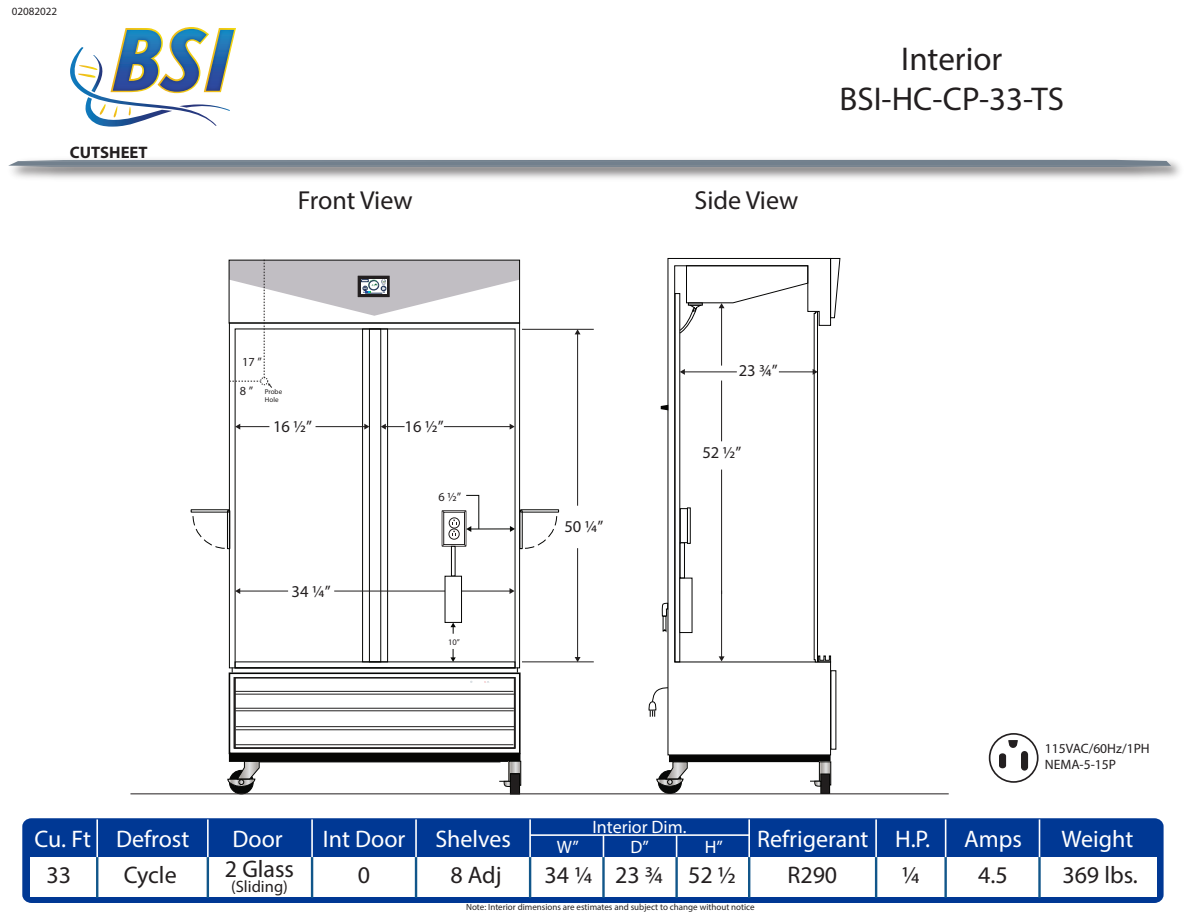
<style>
.page{position:relative;width:1188px;height:918px;background:#fff}
.page>*{position:absolute;margin:0;border:0;box-sizing:border-box;transform-origin:0 0}
.t1{font:33px/39.6px "Myriad Pro";color:#231f20;text-align:center}
.t2{font:26.1px "Myriad Pro";color:#231f20}
.t3{font:24px "Myriad Pro";color:#fff}
.t4{font:24px "Myriad Pro";color:#231f20}
.t5{font:18px/19.5px "Myriad Pro";color:#fff;text-align:center}
.t6{font:700 16.65px "Myriad Pro";color:#231f20}
.t7{font:16.5px "Myriad Pro";color:#231f20}
.t8{font:13.65px/16.4px "Myriad Pro";color:#231f20}
.t9{font:12.3px "Myriad Pro";color:#231f20}
.t10{font:11.1px "Myriad Pro";color:#231f20}
.t11{font:9px "Myriad Pro";color:#211e1e}
.t12{font:8.55px "Myriad Pro";color:#231f20}
.t13{font:7.05px/8.6px "Myriad Pro";color:#211e1e}
</style>
<div class="page">
<svg style="left:8px;top:160px;width:1163px;height:7px;background:#778490"></svg>
<div style="left:22px;top:818px;width:1142px;height:85px;background:#003894;border-radius:9px"></div>
<svg style="left:70px;top:27px;width:166px;height:100px"></svg>
<div style="left:30px;top:857px;width:1127px;height:40px;background:#fff"></div>
<hr style="left:96px;top:857px;width:2px;height:41px;background:#11568a">
<hr style="left:207px;top:857px;width:2px;height:41px;background:#11568a">
<hr style="left:311px;top:857px;width:2px;height:41px;background:#11568a">
<hr style="left:415px;top:857px;width:2px;height:41px;background:#11568a">
<hr style="left:529px;top:857px;width:2px;height:41px;background:#11568a">
<hr style="left:602px;top:857px;width:3px;height:41px;background:#11568a">
<hr style="left:675px;top:857px;width:3px;height:41px;background:#11568a">
<hr style="left:748px;top:857px;width:2px;height:41px;background:#11568a">
<hr style="left:944px;top:857px;width:3px;height:41px;background:#11568a">
<hr style="left:1038px;top:857px;width:3px;height:41px;background:#11568a">
<hr style="left:875px;top:857px;width:2px;height:41px;background:#11568a">
<hr style="left:748px;top:819px;width:2px;height:38px;background:#fff">
<svg style="left:603px;top:836px;width:1px;height:21px"></svg>
<hr style="left:530px;top:834px;width:219px;height:2px;background:#fff">
<svg style="left:676px;top:836px;width:1px;height:21px"></svg>
<hr style="left:96px;top:819px;width:2px;height:38px;background:#fff">
<hr style="left:207px;top:819px;width:2px;height:38px;background:#fff">
<hr style="left:311px;top:819px;width:2px;height:38px;background:#fff">
<hr style="left:415px;top:819px;width:2px;height:38px;background:#fff">
<hr style="left:529px;top:819px;width:2px;height:38px;background:#fff">
<hr style="left:945px;top:819px;width:1px;height:38px;background:#fff">
<hr style="left:875px;top:819px;width:2px;height:38px;background:#fff">
<hr style="left:1039px;top:819px;width:1px;height:38px;background:#fff">
<div style="left:989px;top:733px;width:50px;height:50px;border:2px solid #231f20;border-radius:50%"></div>
<svg style="left:1008px;top:740px;width:10px;height:8px"></svg>
<div style="left:999px;top:753px;width:7px;height:15px;background:#231f20;border-radius:3px"></div>
<div style="left:1021px;top:751px;width:7px;height:20px;background:#231f20;border-radius:4px"></div>
<div style="left:229px;top:672px;width:292px;height:82px;border:2px solid #050504"></div>
<div style="left:235px;top:661px;width:280px;height:7px;border:1px solid #050604"></div>
<div style="left:369px;top:329px;width:12px;height:333px;border:1px solid #050604"></div>
<div style="left:362px;top:329px;width:26px;height:333px;border:1px solid #050604"></div>
<svg style="left:525px;top:516px;width:33px;height:33px"></svg>
<hr style="left:470px;top:529px;width:41px;height:1px;background:#050604">
<svg style="left:510px;top:526px;width:5px;height:6px"></svg>
<svg style="left:442px;top:495px;width:38px;height:52px"></svg>
<svg style="left:667px;top:258px;width:164px;height:497px"></svg>
<svg style="left:661px;top:602px;width:7px;height:30px"></svg>
<svg style="left:648px;top:687px;width:21px;height:30px"></svg>
<hr style="left:522px;top:329px;width:72px;height:1px;background:#211e1e">
<hr style="left:522px;top:661px;width:72px;height:1px;background:#211e1e">
<hr style="left:239px;top:591px;width:49px;height:1px;background:#211e1e">
<svg style="left:235px;top:588px;width:5px;height:6px"></svg>
<hr style="left:577px;top:548px;width:1px;height:110px;background:#211e1e">
<svg style="left:575px;top:657px;width:6px;height:5px"></svg>
<hr style="left:577px;top:334px;width:1px;height:172px;background:#211e1e">
<svg style="left:575px;top:329px;width:6px;height:5px"></svg>
<hr style="left:334px;top:591px;width:176px;height:1px;background:#211e1e">
<svg style="left:510px;top:588px;width:5px;height:6px"></svg>
<hr style="left:239px;top:426px;width:30px;height:1px;background:#211e1e">
<svg style="left:235px;top:424px;width:5px;height:6px"></svg>
<hr style="left:316px;top:426px;width:49px;height:1px;background:#211e1e">
<svg style="left:364px;top:424px;width:5px;height:6px"></svg>
<svg style="left:381px;top:424px;width:24px;height:6px"></svg>
<hr style="left:444px;top:426px;width:67px;height:1px;background:#211e1e">
<svg style="left:510px;top:424px;width:5px;height:6px"></svg>
<svg style="left:661px;top:405px;width:7px;height:5px"></svg>
<svg style="left:679px;top:258px;width:162px;height:405px"></svg>
<svg style="left:227px;top:753px;width:294px;height:40px"></svg>
<svg style="left:656px;top:755px;width:175px;height:38px"></svg>
<hr style="left:130px;top:793px;width:819px;height:1px;background:#231f20">
<div style="left:235px;top:677px;width:280px;height:72px;border:1px solid #211e1e"></div>
<hr style="left:235px;top:691px;width:278px;height:1px;background:#211e1e">
<hr style="left:235px;top:694px;width:280px;height:1px;background:#211e1e">
<hr style="left:235px;top:708px;width:279px;height:1px;background:#211e1e">
<hr style="left:235px;top:710px;width:279px;height:1px;background:#211e1e">
<hr style="left:236px;top:726px;width:279px;height:1px;background:#211e1e">
<hr style="left:236px;top:729px;width:278px;height:1px;background:#211e1e">
<hr style="left:235px;top:744px;width:278px;height:1px;background:#211e1e">
<div style="left:679px;top:578px;width:13px;height:55px;background:#fff;border:1px solid #050504"></div>
<svg style="left:451px;top:623px;width:5px;height:11px"></svg>
<svg style="left:450px;top:649px;width:6px;height:13px"></svg>
<svg style="left:451px;top:546px;width:4px;height:30px"></svg>
<div style="left:445px;top:576px;width:17px;height:47px;background:#fff;border:1px solid #050504"></div>
<svg style="left:680px;top:542px;width:5px;height:36px"></svg>
<div style="left:227px;top:510px;width:3px;height:39px;border:1px solid #050604"></div>
<svg style="left:192px;top:516px;width:33px;height:33px"></svg>
<svg style="left:229px;top:260px;width:291px;height:129px"></svg>
<p class="t10" style="left:12px;top:4px;width:47px">02082022</p>
<h3 class="t6" style="left:70px;top:142px;width:79px">CUTSHEET</h3>
<h2 class="t2" style="left:298px;top:185px;width:116px">Front View</h2>
<h2 class="t2" style="left:694px;top:185px;width:105px">Side View</h2>
<h1 class="t1" style="left:840px;top:39px;width:226px">Interior<br>BSI-HC-CP-33-TS</h1>
<h3 class="t9" style="left:242px;top:354px;width:21px">17 ”</h3>
<h3 class="t9" style="left:240px;top:383px;width:15px">8 ”</h3>
<p class="t13" style="left:265px;top:387px;width:19px">Probe<br>Hole</p>
<h3 class="t7" style="left:273px;top:416px;width:40px">16 ½”</h3>
<h3 class="t7" style="left:405px;top:416px;width:40px">16 ½”</h3>
<h3 class="t7" style="left:292px;top:581px;width:40px">34 ¼”</h3>
<h3 class="t9" style="left:438px;top:489px;width:24px">6 ½”</h3>
<p class="t12" style="left:448px;top:637px;width:13px">10”</p>
<h3 class="t7" style="left:564px;top:517px;width:40px">50 ¼”</h3>
<h3 class="t7" style="left:739px;top:361px;width:40px">23 ¾”</h3>
<h3 class="t7" style="left:702px;top:442px;width:40px">52 ½”</h3>
<h3 class="t8" style="left:1045px;top:740px;width:106px">115VAC/60Hz/1PH<br>NEMA-5-15P</h3>
<h3 class="t5" style="left:592px;top:817px;width:95px">Interior Dim.<br>D”</h3>
<h3 class="t5" style="left:705px;top:837px;width:20px">H”</h3>
<h3 class="t3" style="left:757px;top:824px;width:113px">Refrigerant</h3>
<h3 class="t3" style="left:35px;top:824px;width:156px">Cu. Ft Defrost</h3>
<h3 class="t3" style="left:232px;top:824px;width:52px">Door</h3>
<h3 class="t3" style="left:323px;top:824px;width:190px">Int Door Shelves</h3>
<h3 class="t5" style="left:557px;top:837px;width:24px">W”</h3>
<h3 class="t3" style="left:895px;top:824px;width:36px">H.P.</h3>
<h3 class="t3" style="left:964px;top:824px;width:59px">Amps</h3>
<h3 class="t3" style="left:1062px;top:824px;width:73px">Weight</h3>
<h3 class="t4" style="left:47px;top:860px;width:26px">33</h3>
<h3 class="t4" style="left:124px;top:860px;width:54px">Cycle</h3>
<h3 class="t4" style="left:225px;top:854px;width:71px">2 Glass</h3>
<h3 class="t7" style="left:231px;top:876px;width:58px">(Sliding)</h3>
<h3 class="t4" style="left:358px;top:860px;width:14px">0</h3>
<h3 class="t4" style="left:450px;top:860px;width:53px">8 Adj</h3>
<h3 class="t4" style="left:545px;top:860px;width:193px">34 ¼ 23 ¾ 52 ½</h3>
<h3 class="t4" style="left:787px;top:860px;width:51px">R290</h3>
<h3 class="t4" style="left:902px;top:860px;width:20px">¼</h3>
<h3 class="t4" style="left:978px;top:860px;width:31px">4.5</h3>
<h3 class="t4" style="left:1062px;top:860px;width:77px">369 lbs.</h3>
<p class="t11" style="left:466px;top:901px;width:290px">Note: Interior dimensions are estimates and subject to change without notice</p>
</div>
